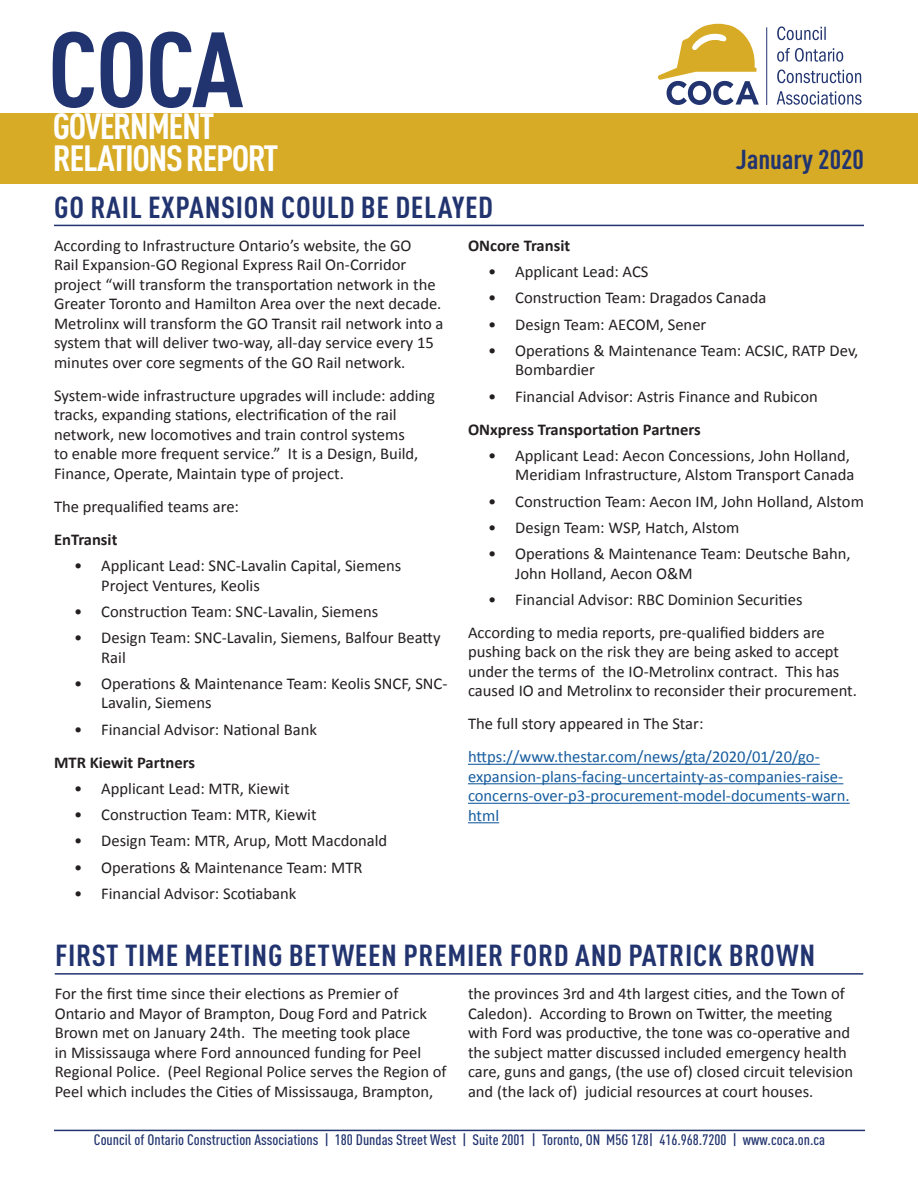
<style>
.page{position:relative;width:918px;height:1188px;background:#fff}
.page>*{position:absolute;margin:0;border:0;box-sizing:border-box;transform-origin:0 0}
.t1{font:700 condensed 105px "DIN Pro";color:#22346f;scale:1.06 1}
.t2{font:700 condensed 36px/31.5px "DIN Pro";letter-spacing:-.04em;color:#fff;scale:1.06 1}
.t3{font:700 condensed 30px "DIN Pro";letter-spacing:.02em;color:#22346f;scale:1.06 1}
.t4{font:700 condensed 27px "DIN Pro";color:#22346f;scale:1.06 1}
.t5{font:16.5px/19.5px "Calibri";color:#231f20}
.t6{font:16.5px/19.5px "Calibri";color:#175d9e}
.t7{font:700 16.5px "Calibri";color:#231f20}
.t8{font:500 condensed 15px "DIN Pro";color:#22346f;scale:1.06 1}
</style>
<div class="page">
<hr style="left:54px;top:1130px;width:811px;height:1px;background:#22346f">
<div style="left:0;top:113px;width:918px;height:71px;background:#d8ab27"></div>
<hr style="left:766px;top:27px;width:1px;height:78px;background:#22346f">
<svg style="left:658px;top:24px;width:101px;height:81px"></svg>
<svg style="left:777px;top:91px;width:85px;height:14px"></svg>
<svg style="left:777px;top:69px;width:84px;height:14px"></svg>
<svg style="left:777px;top:48px;width:66px;height:14px"></svg>
<svg style="left:777px;top:26px;width:49px;height:14px"></svg>
<hr style="left:54px;top:225px;width:810px;height:1px;background:#22346f">
<hr style="left:468px;top:764px;width:352px;height:1px;background:#175d9e">
<hr style="left:468px;top:783px;width:375px;height:1px;background:#175d9e">
<hr style="left:468px;top:803px;width:382px;height:1px;background:#175d9e">
<hr style="left:468px;top:822px;width:31px;height:1px;background:#175d9e">
<hr style="left:55px;top:973px;width:808px;height:2px;background:#22346f">
<h1 class="t1" style="left:48px;top:-9px;width:186px">COCA</h1>
<h2 class="t2" style="left:53px;top:107px;width:214px">GOVERNMENT<br>RELATIONS REPORT</h2>
<h3 class="t4" style="left:736px;top:139px;width:122px">January 2020</h3>
<h3 class="t3" style="left:54px;top:185px;width:416px">GO RAIL EXPANSION COULD BE DELAYED</h3>
<p class="t5" style="left:54px;top:236px;width:391px">According to Infrastructure Ontario’s website, the GO<br>Rail Expansion-GO Regional Express Rail On-Corridor project “will transform the transportation network in the Greater Toronto and Hamilton Area over the next decade.<br>Metrolinx will transform the GO Transit rail network into a system that will deliver two-way, all-day service every 15 minutes over core segments of the GO Rail network.</p>
<p class="t5" style="left:54px;top:386px;width:383px">System-wide infrastructure upgrades will include: adding tracks, expanding stations, electrification of the rail network, new locomotives and train control systems<br>to enable more frequent service.” It is a Design, Build, Finance, Operate, Maintain type of project.</p>
<p class="t5" style="left:54px;top:497px;width:187px">The prequalified teams are:</p>
<p class="t7" style="left:54px;top:529px;width:65px">EnTransit</p>
<p class="t5" style="left:101px;top:556px;width:302px;text-indent:-27px">• Applicant Lead: SNC-Lavalin Capital, Siemens<br>Project Ventures, Keolis</p>
<p class="t5" style="left:74px;top:602px;width:305px">• Construction Team: SNC-Lavalin, Siemens</p>
<p class="t5" style="left:101px;top:628px;width:341px;text-indent:-27px">• Design Team: SNC-Lavalin, Siemens, Balfour Beatty<br>Rail</p>
<p class="t5" style="left:101px;top:674px;width:348px;text-indent:-27px">• Operations &amp; Maintenance Team: Keolis SNCF, SNC-<br>Lavalin, Siemens</p>
<p class="t5" style="left:74px;top:720px;width:244px">• Financial Advisor: National Bank</p>
<p class="t7" style="left:54px;top:752px;width:143px">MTR Kiewit Partners</p>
<p class="t5" style="left:74px;top:779px;width:217px">• Applicant Lead: MTR, Kiewit</p>
<p class="t5" style="left:74px;top:805px;width:244px">• Construction Team: MTR, Kiewit</p>
<p class="t5" style="left:74px;top:831px;width:315px">• Design Team: MTR, Arup, Mott Macdonald</p>
<p class="t5" style="left:74px;top:858px;width:290px">• Operations &amp; Maintenance Team: MTR</p>
<p class="t5" style="left:74px;top:884px;width:224px">• Financial Advisor: Scotiabank</p>
<p class="t7" style="left:468px;top:235px;width:104px">ONcore Transit</p>
<p class="t5" style="left:488px;top:262px;width:162px">• Applicant Lead: ACS</p>
<p class="t5" style="left:488px;top:288px;width:280px">• Construction Team: Dragados Canada</p>
<p class="t5" style="left:488px;top:315px;width:220px">• Design Team: AECOM, Sener</p>
<p class="t5" style="left:515px;top:341px;width:345px;text-indent:-27px">• Operations &amp; Maintenance Team: ACSIC, RATP Dev,<br>Bombardier</p>
<p class="t5" style="left:488px;top:387px;width:331px">• Financial Advisor: Astris Finance and Rubicon</p>
<p class="t7" style="left:468px;top:419px;width:234px">ONxpress Transportation Partners</p>
<p class="t5" style="left:488px;top:446px;width:368px;text-align:right">• Applicant Lead: Aecon Concessions, John Holland,<br>Meridiam Infrastructure, Alstom Transport Canada</p>
<p class="t5" style="left:488px;top:492px;width:377px">• Construction Team: Aecon IM, John Holland, Alstom</p>
<p class="t5" style="left:488px;top:518px;width:253px">• Design Team: WSP, Hatch, Alstom</p>
<p class="t5" style="left:515px;top:544px;width:337px;text-indent:-27px">• Operations &amp; Maintenance Team: Deutsche Bahn,<br>John Holland, Aecon O&amp;M</p>
<p class="t5" style="left:468px;top:583px;width:358px;line-height:33px;text-align:center">• Financial Advisor: RBC Dominion Securities<br>According to media reports, pre-qualified bidders are</p>
<p class="t5" style="left:468px;top:642px;width:390px">pushing back on the risk they are being asked to accept under the terms of the IO-Metrolinx contract. This has caused IO and Metrolinx to reconsider their procurement.</p>
<p class="t5" style="left:468px;top:714px;width:237px">The full story appeared in The Star:</p>
<p class="t6" style="left:468px;top:747px;width:383px">https://www.thestar.com/news/gta/2020/01/20/go&shy;expansion-plans-facing-uncertainty-as-companies-raise&shy;concerns-over-p3-procurement-model-documents-warn. html</p>
<h3 class="t3" style="left:55px;top:933px;width:719px">FIRST TIME MEETING BETWEEN PREMIER FORD AND PATRICK BROWN</h3>
<p class="t5" style="left:55px;top:984px;width:393px">For the first time since their elections as Premier of Ontario and Mayor of Brampton, Doug Ford and Patrick Brown met on January 24th. The meeting took place<br>in Mississauga where Ford announced funding for Peel Regional Police. (Peel Regional Police serves the Region of Peel which includes the Cities of Mississauga, Brampton,</p>
<p class="t5" style="left:468px;top:984px;width:387px">the provinces 3rd and 4th largest cities, and the Town of Caledon). According to Brown on Twitter, the meeting with Ford was productive, the tone was co-operative and the subject matter discussed included emergency health care, guns and gangs, (the use of) closed circuit television and (the lack of) judicial resources at court houses.</p>
<p class="t8" style="left:94px;top:1128px;width:691px">Council of Ontario Construction Associations | 180 Dundas Street West | Suite 2001 | Toronto, ON M5G 1Z8| 416.968.7200 | www.coca.on.ca</p>
</div>
